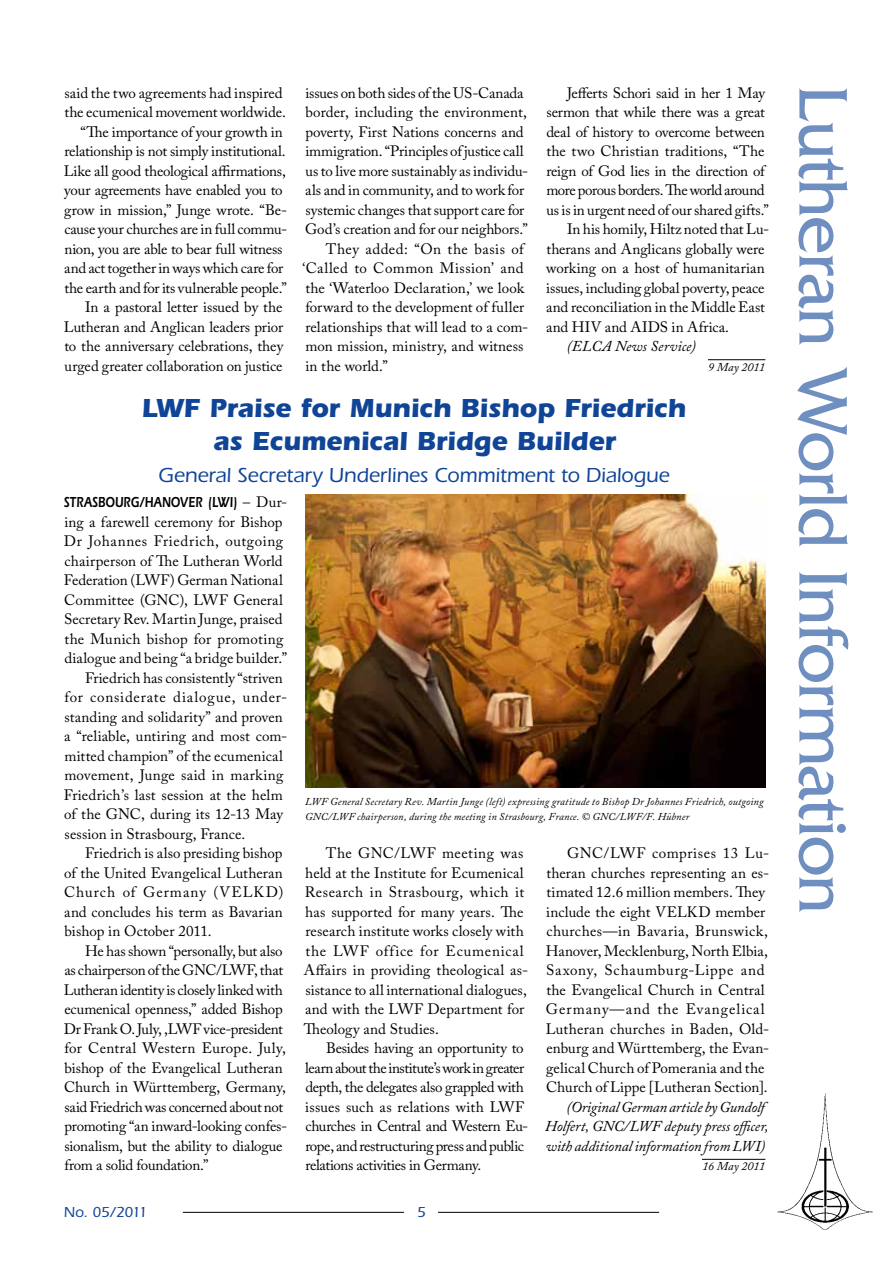
<style>
.page{position:relative;width:893px;height:1263px;background:#fff}
.page>*{position:absolute;margin:0;border:0;box-sizing:border-box;transform-origin:0 0}
.t1{font:72px "Friz Quadrata";letter-spacing:-.02em;color:#6f8fc0}
.t2{font:700 27px/33px "Itc Eras";letter-spacing:-.005em;color:#0f4496;text-align:center}
.t3{font:500 21px "Itc Eras";letter-spacing:-.005em;color:#0f4496}
.t4{font:15px/19.5px "Adobe Caslon Pro";color:#000}
.t5{font:15px/19.5px "Adobe Caslon Pro";letter-spacing:-.02em;color:#000}
.t6{font:italic 15px/19.5px "Adobe Caslon Pro";letter-spacing:-.01em;color:#000}
.t7{font:15px "Adobe Caslon Pro";letter-spacing:.02em;color:#000}
.t8{font:15px "Adobe Caslon Pro";letter-spacing:-.025em;color:#000}
.t9{font:15px "Adobe Caslon Pro";letter-spacing:-.035em;color:#000}
.t10{font:15px "Adobe Caslon Pro";letter-spacing:.055em;color:#000}
.t11{font:600 15px "Itc Eras";letter-spacing:.01em;color:#000;scale:.75 1}
.t12{font:15px "Adobe Caslon Pro";letter-spacing:.04em;color:#000}
.t13{font:15px "Adobe Caslon Pro";letter-spacing:.025em;color:#000}
.t14{font:15px "Adobe Caslon Pro";letter-spacing:.03em;color:#000}
.t15{font:15px "Adobe Caslon Pro";letter-spacing:.06em;color:#000}
.t16{font:500 15px "Itc Eras";letter-spacing:-.03em;color:#0f4496}
.t17{font:italic 12px "Adobe Caslon Pro";letter-spacing:.005em;color:#000}
.t18{font:italic 10.5px/15px "Adobe Caslon Pro";letter-spacing:.015em;color:#000}
.s1{font-family:"Adobe Caslon Pro";font-weight:400}
</style>
<div class="page">
<hr style="left:183px;top:1212px;width:221px;height:1px;background:#000">
<hr style="left:438px;top:1212px;width:221px;height:1px;background:#000">
<img style="left:777px;top:1093px;width:96px;height:137px">
<hr style="left:708px;top:359px;width:57px;height:1px;background:#000">
<hr style="left:702px;top:1159px;width:63px;height:1px;background:#000">
<img style="left:305px;top:494px;width:460px;height:294px">
<p class="t4" style="left:567px;top:83px;width:200px">Jefferts Schori said in her 1 May</p>
<p class="t4" style="left:546px;top:102px;width:220px">sermon that while there was a great</p>
<p class="t4" style="left:546px;top:122px;width:220px">deal of history to overcome between</p>
<p class="t4" style="left:546px;top:141px;width:220px">the two Christian traditions, “The</p>
<p class="t4" style="left:546px;top:161px;width:220px">reign of God lies in the direction of</p>
<p class="t9" style="left:546px;top:181px;width:220px">more porous borders. The world around</p>
<p class="t4" style="left:546px;top:200px;width:224px">us is in urgent need of our shared gifts.”</p>
<p class="t4" style="left:567px;top:219px;width:204px">In his homily, Hiltz noted that Lu-</p>
<p class="t4" style="left:546px;top:239px;width:220px">therans and Anglicans globally were</p>
<p class="t4" style="left:546px;top:258px;width:220px">working on a host of humanitarian</p>
<p class="t4" style="left:546px;top:278px;width:220px">issues, including global poverty, peace</p>
<p class="t4" style="left:546px;top:297px;width:220px">and reconciliation in the Middle East</p>
<p class="t4" style="left:546px;top:317px;width:184px">and HIV and AIDS in Africa.</p>
<p class="t6" style="left:567px;top:336px;width:131px">(ELCA News Service)</p>
<p class="t17" style="left:708px;top:359px;width:59px">9 May 2011</p>
<h2 class="t2" style="left:141px;top:391px;width:546px">LWF Praise for Munich Bishop Friedrich as Ecumenical Bridge Builder</h2>
<h3 class="t3" style="left:158px;top:464px;width:513px">General Secretary Underlines Commitment to Dialogue</h3>
<p class="t11" style="left:64px;top:493px;width:299px">STRASBOURG/HANOVER (LWI) <span class="s1">– Dur-</span></p>
<p class="t4" style="left:64px;top:512px;width:220px">ing a farewell ceremony for Bishop</p>
<p class="t12" style="left:64px;top:532px;width:221px">Dr Johannes Friedrich, outgoing</p>
<p class="t4" style="left:64px;top:551px;width:220px">chairperson of The Lutheran World</p>
<p class="t4" style="left:64px;top:570px;width:220px">Federation (LWF) German National</p>
<p class="t4" style="left:64px;top:590px;width:220px">Committee (GNC), LWF General</p>
<p class="t4" style="left:64px;top:609px;width:220px">Secretary Rev. Martin Junge, praised</p>
<p class="t4" style="left:64px;top:629px;width:220px">the Munich bishop for promoting</p>
<p class="t4" style="left:64px;top:648px;width:224px">dialogue and being “a bridge builder.”</p>
<p class="t4" style="left:85px;top:668px;width:199px">Friedrich has consistently “striven</p>
<p class="t10" style="left:64px;top:688px;width:224px">for considerate dialogue, under-</p>
<p class="t4" style="left:65px;top:707px;width:220px">standing and solidarity” and proven</p>
<p class="t4" style="left:64px;top:726px;width:225px">a “reliable, untiring and most com-</p>
<p class="t4" style="left:64px;top:746px;width:220px">mitted champion” of the ecumenical</p>
<p class="t7" style="left:64px;top:766px;width:220px">movement, Junge said in marking</p>
<p class="t4" style="left:64px;top:785px;width:220px">Friedrich’s last session at the helm</p>
<p class="t4" style="left:64px;top:804px;width:220px">of the GNC, during its 12-13 May</p>
<p class="t4" style="left:65px;top:824px;width:182px">session in Strasbourg, France.</p>
<p class="t4" style="left:85px;top:843px;width:199px">Friedrich is also presiding bishop</p>
<p class="t4" style="left:64px;top:863px;width:220px">of the United Evangelical Lutheran</p>
<p class="t15" style="left:64px;top:883px;width:221px">Church of Germany (VELKD)</p>
<p class="t4" style="left:64px;top:902px;width:220px">and concludes his term as Bavarian</p>
<p class="t4" style="left:65px;top:921px;width:149px">bishop in October 2011.</p>
<p class="t4" style="left:85px;top:941px;width:199px">He has shown “personally, but also</p>
<p class="t5" style="left:64px;top:960px;width:220px">as chairperson of the GNC/LWF, that</p>
<p class="t5" style="left:64px;top:980px;width:221px">Lutheran identity is closely linked with</p>
<p class="t4" style="left:64px;top:999px;width:220px">ecumenical openness,” added Bishop</p>
<p class="t8" style="left:64px;top:1020px;width:221px">Dr Frank O. July, ,LWF vice-president</p>
<p class="t7" style="left:64px;top:1039px;width:223px">for Central Western Europe. July,</p>
<p class="t4" style="left:65px;top:1058px;width:220px">bishop of the Evangelical Lutheran</p>
<p class="t4" style="left:64px;top:1077px;width:223px">Church in Württemberg, Germany,</p>
<p class="t5" style="left:65px;top:1097px;width:220px">said Friedrich was concerned about not</p>
<p class="t4" style="left:65px;top:1116px;width:224px">promoting “an inward-looking confes-</p>
<p class="t4" style="left:65px;top:1136px;width:219px">sionalism, but the ability to dialogue</p>
<p class="t8" style="left:64px;top:1156px;width:146px">from a solid foundation.”</p>
<p class="t4" style="left:65px;top:83px;width:220px">said the two agreements had inspired</p>
<h1 class="t1" style="left:863px;top:85px;width:830px;rotate:90deg">Lutheran World Information</h1>
<p class="t4" style="left:305px;top:83px;width:220px">issues on both sides of the US-Canada</p>
<p class="t4" style="left:305px;top:102px;width:223px">border, including the environment,</p>
<p class="t4" style="left:305px;top:122px;width:220px">poverty, First Nations concerns and</p>
<p class="t4" style="left:305px;top:141px;width:220px">immigration. “Principles of justice call</p>
<p class="t4" style="left:305px;top:161px;width:224px">us to live more sustainably as individu-</p>
<p class="t4" style="left:305px;top:180px;width:221px">als and in community, and to work for</p>
<p class="t4" style="left:306px;top:200px;width:220px">systemic changes that support care for</p>
<p class="t4" style="left:305px;top:219px;width:224px">God’s creation and for our neighbors.”</p>
<p class="t14" style="left:326px;top:240px;width:200px">They added: “On the basis of</p>
<p class="t13" style="left:302px;top:259px;width:223px">‘Called to Common Mission’ and</p>
<p class="t4" style="left:305px;top:278px;width:220px">the ‘Waterloo Declaration,’ we look</p>
<p class="t4" style="left:305px;top:297px;width:220px">forward to the development of fuller</p>
<p class="t4" style="left:305px;top:317px;width:224px">relationships that will lead to a com-</p>
<p class="t4" style="left:305px;top:336px;width:220px">mon mission, ministry, and witness</p>
<p class="t4" style="left:305px;top:356px;width:84px">in the world.”</p>
<p class="t4" style="left:64px;top:102px;width:223px">the ecumenical movement worldwide.</p>
<p class="t4" style="left:81px;top:122px;width:204px">“The importance of your growth in</p>
<p class="t4" style="left:64px;top:141px;width:223px">relationship is not simply institutional.</p>
<p class="t4" style="left:64px;top:161px;width:224px">Like all good theological affirmations,</p>
<p class="t5" style="left:64px;top:180px;width:220px">your agreements have enabled you to</p>
<p class="t4" style="left:64px;top:200px;width:225px">grow in mission,” Junge wrote. “Be-</p>
<p class="t4" style="left:64px;top:219px;width:224px">cause your churches are in full commu-</p>
<p class="t4" style="left:64px;top:239px;width:220px">nion, you are able to bear full witness</p>
<p class="t4" style="left:64px;top:258px;width:220px">and act together in ways which care for</p>
<p class="t4" style="left:64px;top:278px;width:224px">the earth and for its vulnerable people.”</p>
<p class="t4" style="left:85px;top:297px;width:199px">In a pastoral letter issued by the</p>
<p class="t4" style="left:64px;top:317px;width:221px">Lutheran and Anglican leaders prior</p>
<p class="t4" style="left:64px;top:336px;width:220px">to the anniversary celebrations, they</p>
<p class="t4" style="left:65px;top:356px;width:219px">urged greater collaboration on justice</p>
<p class="t18" style="left:305px;top:794px;width:460px">LWF General Secretary Rev. Martin Junge (left) expressing gratitude to Bishop Dr Johannes Friedrich, outgoing<br>GNC/LWF chairperson, during the meeting in Strasbourg, France. © GNC/LWF/F. Hübner</p>
<p class="t4" style="left:304px;top:843px;width:226px;text-indent:22px">The GNC/LWF meeting was held at the Institute for Ecumenical<br>Research in Strasbourg, which it has supported for many years. The research institute works closely with the LWF office for Ecumenical<br>Affairs in providing theological as&shy;sistance to all international dialogues, and with the LWF Department for<br>Theology and Studies.</p>
<p class="t5" style="left:305px;top:1038px;width:224px;text-indent:21px">Besides having an opportunity to learn about the institute’s work in greater depth, the delegates also grappled with issues such as relations with LWF churches in Central and Western Eu&shy;rope, and restructuring press and public relations activities in Germany.</p>
<p class="t4" style="left:546px;top:843px;width:225px;text-indent:22px">GNC/LWF comprises 13 Lu&shy;theran churches representing an es&shy;timated 12.6 million members. They include the eight VELKD member churches—in Bavaria, Brunswick, Hanover, Mecklenburg, North Elbia, Saxony, Schaumburg-Lippe and the Evangelical Church in Central Germany—and the Evangelical Lutheran churches in Baden, Old&shy;enburg and Württemberg, the Evan&shy;gelical Church of Pomerania and the Church of Lippe [Lutheran Section].</p>
<p class="t6" style="left:545px;top:1097px;width:225px;text-indent:22px">(Original German article by Gundolf<br>Holfert, GNC/LWF deputy press officer, with additional information from LWI)</p>
<p class="t17" style="left:703px;top:1159px;width:64px">16 May 2011</p>
<p class="t16" style="left:64px;top:1203px;width:85px">No. 05/2011</p>
<p class="t16" style="left:417px;top:1203px;width:10px">5</p>
</div>
